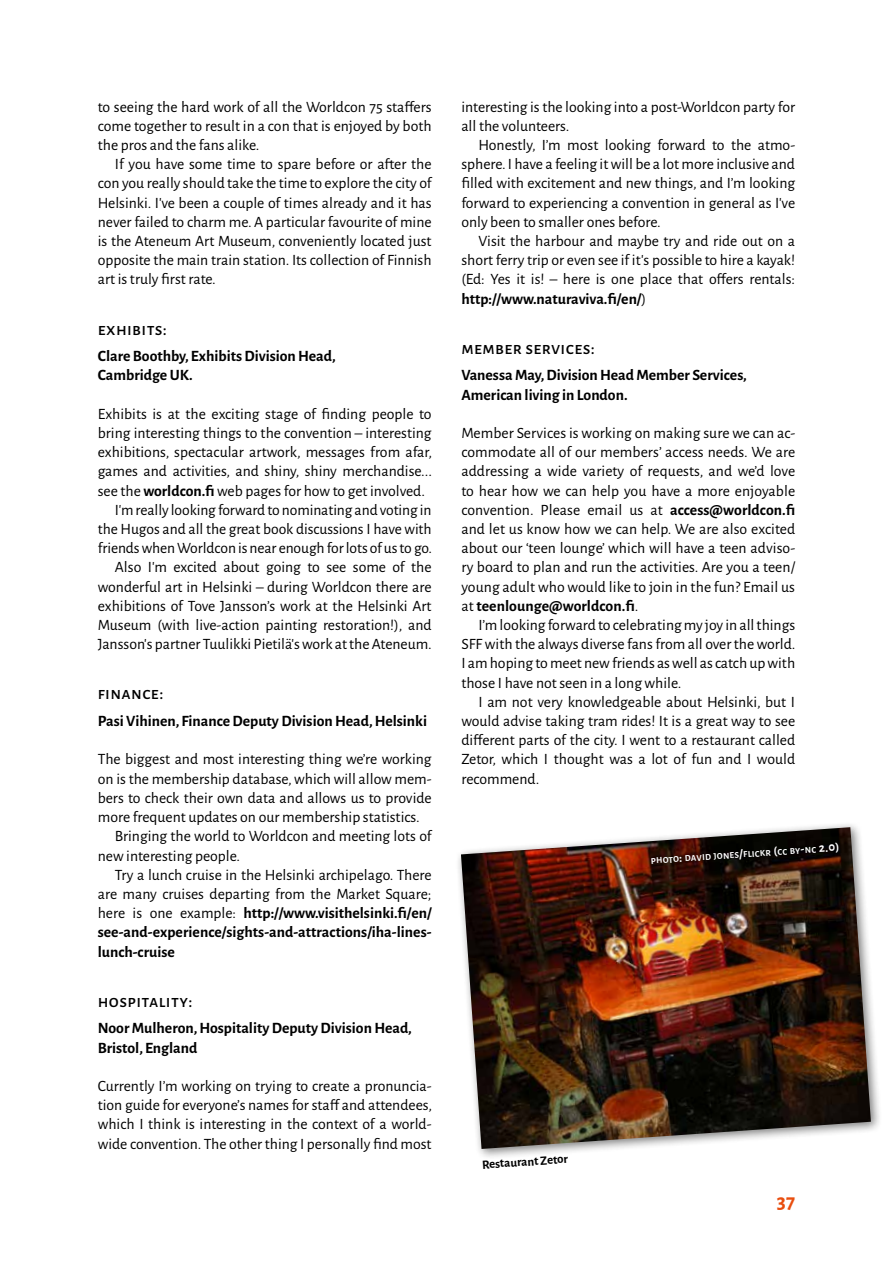
<style>
.page{position:relative;width:893px;height:1263px;background:#fff}
.page>*{position:absolute;margin:0;border:0;box-sizing:border-box;transform-origin:0 0}
.t1{font:700 21px "Alegreya Sans SC";color:#e94e0f}
.t2{font:500 18px "Alegreya Sans SC";letter-spacing:.02em;color:#000}
.t3{font:15.75px/19.2px "Alegreya Sans";color:#000;text-align:justify}
.t4{font:700 15.75px/19.2px "Alegreya Sans";color:#000}
.t5{font:700 12.75px "Alegreya Sans";color:#000}
.t6{font:700 8.85px "Alegreya Sans";color:#fff}
.s1{font-weight:700}
.s2{font-weight:400}
.s3{font-size:12.75px}
</style>
<div class="page">
<div style="left:455px;top:821px;width:428px;height:340px;background:#000;opacity:.5"></div>
<img style="left:461px;top:827px;width:410px;height:322px">
<p class="t3" style="left:98px;top:96px;width:335px">to seeing the hard work of all the Worldcon 75 staffers come together to result in a con that is enjoyed by both the pros and the fans alike.</p>
<p class="t3" style="left:98px;top:154px;width:335px;text-indent:17px">If you have some time to spare before or after the con you really should take the time to explore the city of Helsinki. I’ve been a couple of times already and it has never failed to charm me. A particular favourite of mine is the Ateneum Art Museum, conveniently located just opposite the main train station. Its collection of Finnish art is truly first rate.</p>
<p class="t2" style="left:98px;top:316px;width:71px">exhibits:</p>
<p class="t4" style="left:98px;top:345px;width:239px">Clare Boothby, Exhibits Division Head,<br>Cambridge UK.</p>
<p class="t3" style="left:98px;top:403px;width:335px">Exhibits is at the exciting stage of finding people to</p>
<p class="t3" style="left:98px;top:423px;width:335px">bring interesting things to the convention – interesting</p>
<p class="t3" style="left:98px;top:442px;width:336px">exhibitions, spectacular artwork, messages from afar,</p>
<p class="t3" style="left:98px;top:461px;width:336px">games and activities, and shiny, shiny merchandise...</p>
<p class="t3" style="left:98px;top:480px;width:329px">see the <span class="s1">worldcon.fi</span> web pages for how to get involved.</p>
<p class="t3" style="left:115px;top:499px;width:318px">I’m really looking forward to nominating and voting in</p>
<p class="t3" style="left:98px;top:519px;width:335px">the Hugos and all the great book discussions I have with</p>
<p class="t3" style="left:98px;top:538px;width:336px">friends when Worldcon is near enough for lots of us to go.</p>
<p class="t3" style="left:115px;top:557px;width:318px">Also I’m excited about going to see some of the</p>
<p class="t3" style="left:98px;top:576px;width:335px">wonderful art in Helsinki – during Worldcon there are</p>
<p class="t3" style="left:98px;top:595px;width:335px">exhibitions of Tove Jansson’s work at the Helsinki Art</p>
<p class="t3" style="left:98px;top:615px;width:335px">Museum (with live-action painting restoration!), and</p>
<p class="t3" style="left:98px;top:634px;width:336px">Jansson’s partner Tuulikki Pietilä’s work at the Ateneum.</p>
<p class="t2" style="left:98px;top:681px;width:67px">finance:</p>
<p class="t4" style="left:98px;top:710px;width:331px">Pasi Vihinen, Finance Deputy Division Head, Helsinki</p>
<p class="t3" style="left:98px;top:749px;width:335px">The biggest and most interesting thing we’re working</p>
<p class="t3" style="left:98px;top:768px;width:335px">on is the membership database, which will allow mem-</p>
<p class="t3" style="left:98px;top:787px;width:335px">bers to check their own data and allows us to provide</p>
<p class="t3" style="left:98px;top:807px;width:323px">more frequent updates on our membership statistics.</p>
<p class="t3" style="left:115px;top:826px;width:318px">Bringing the world to Worldcon and meeting lots of</p>
<p class="t3" style="left:98px;top:845px;width:144px">new interesting people.</p>
<p class="t3" style="left:115px;top:864px;width:318px">Try a lunch cruise in the Helsinki archipelago. There</p>
<p class="t3" style="left:98px;top:883px;width:335px">are many cruises departing from the Market Square;</p>
<p class="t4" style="left:98px;top:902px;width:335px"><span class="s2">here is one example:</span> http://www.visithelsinki.fi/en/</p>
<p class="t4" style="left:98px;top:921px;width:335px">see-and-experience/sights-and-attractions/iha-lines-</p>
<p class="t4" style="left:98px;top:941px;width:79px">lunch-cruise</p>
<p class="t2" style="left:98px;top:988px;width:96px">hospitality:</p>
<p class="t4" style="left:98px;top:1017px;width:316px">Noor Mulheron, Hospitality Deputy Division Head,<br>Bristol, England</p>
<p class="t3" style="left:98px;top:1075px;width:336px">Currently I’m working on trying to create a pronuncia&shy;tion guide for everyone’s names for staff and attendees, which I think is interesting in the context of a world&shy;wide convention. The other thing I personally find most</p>
<p class="t3" style="left:461px;top:96px;width:335px">interesting is the looking into a post-Worldcon party for all the volunteers.</p>
<p class="t3" style="left:461px;top:135px;width:335px;text-indent:17px">Honestly, I’m most looking forward to the atmo&shy;sphere. I have a feeling it will be a lot more inclusive and filled with excitement and new things, and I’m looking forward to experiencing a convention in general as I’ve only been to smaller ones before.</p>
<p class="t3" style="left:461px;top:231px;width:335px;text-indent:17px">Visit the harbour and maybe try and ride out on a short ferry trip or even see if it’s possible to hire a kayak! (Ed: Yes it is! – here is one place that offers rentals: <span class="s1">http://www.naturaviva.fi/en/</span>)</p>
<p class="t2" style="left:461px;top:335px;width:135px">member services:</p>
<p class="t4" style="left:461px;top:365px;width:287px">Vanessa May, Division Head Member Services,<br>American living in London.</p>
<p class="t3" style="left:461px;top:423px;width:335px">Member Services is working on making sure we can ac&shy;commodate all of our members’ access needs. We are addressing a wide variety of requests, and we’d love to hear how we can help you have a more enjoyable convention. Please email us at <span class="s1">access@worldcon.fi </span>and let us know how we can help. We are also excited about our ‘teen lounge’ which will have a teen adviso&shy;ry board to plan and run the activities. Are you a teen/ young adult who would like to join in the fun? Email us at <span class="s1">teenlounge@worldcon.fi</span>.</p>
<p class="t3" style="left:461px;top:615px;width:336px;text-indent:17px">I’m looking forward to celebrating my joy in all things SFF with the always diverse fans from all over the world.<br>I am hoping to meet new friends as well as catch up with those I have not seen in a long while.</p>
<p class="t3" style="left:461px;top:691px;width:335px;text-indent:17px">I am not very knowledgeable about Helsinki, but I would advise taking tram rides! It is a great way to see different parts of the city. I went to a restaurant called Zetor, which I thought was a lot of fun and I would recommend.</p>
<p class="t6" style="left:651px;top:854px;width:190px;rotate:-4deg">photo<span class="s3">:</span> david jones<span class="s3">/</span>flickr <span class="s3">(</span>cc by<span class="s3">-</span>nc <span class="s3">2.0)</span></p>
<p class="t5" style="left:481px;top:1155px;width:88px;rotate:-4deg">Restaurant Zetor</p>
<h1 class="t1" style="left:777px;top:1186px;width:20px">37</h1>
</div>
